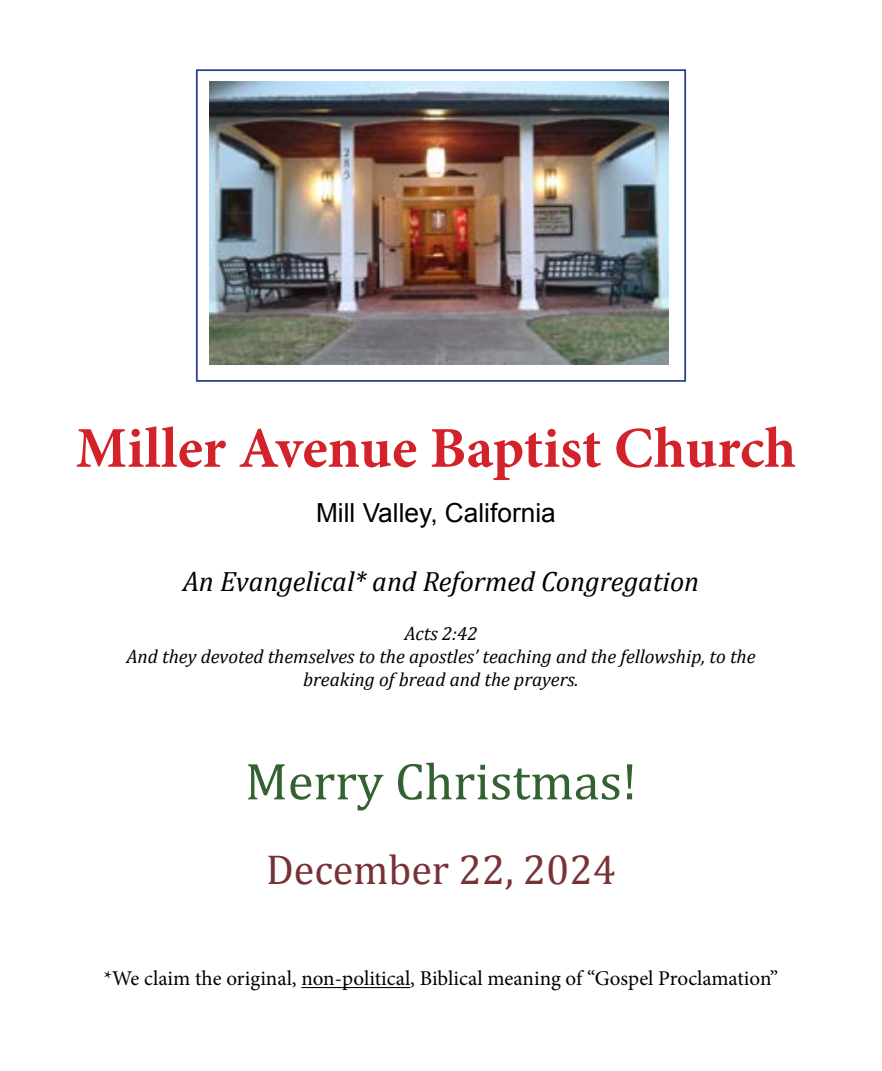
<style>
.page{position:relative;width:882px;height:1071px;background:#fff}
.page>*{position:absolute;margin:0;border:0;box-sizing:border-box;transform-origin:0 0}
.t1{font:700 57.75px "Minion Pro";letter-spacing:-.005em;color:#d2232a}
.t2{font:52.5px "Cambria";color:#346131}
.t3{font:42px "Cambria";color:#773236}
.t4{font:italic 28px "Cambria";color:#000}
.t5{font:26.25px "Arial";color:#000}
.t6{font:21px "Minion Pro";color:#000}
.t7{font:italic 19.25px/23.1px "Cambria";color:#000;text-align:center}
</style>
<div class="page">
<img style="left:210px;top:81px;width:458px;height:283px">
<div style="left:196px;top:69px;width:490px;height:313px;border:2px solid #25408f"></div>
<hr style="left:301px;top:987px;width:109px;height:1px;background:#000">
<h1 class="t1" style="left:76px;top:408px;width:722px">Miller Avenue Baptist Church</h1>
<h3 class="t5" style="left:316px;top:495px;width:241px">Mill Valley, California</h3>
<h3 class="t4" style="left:183px;top:562px;width:518px">An Evangelical* and Reformed Congregation</h3>
<p class="t7" style="left:126px;top:621px;width:631px">Acts 2:42<br>And they devoted themselves to the apostles’ teaching and the fellowship, to the breaking of bread and the prayers.</p>
<h2 class="t2" style="left:245px;top:751px;width:393px">Merry Christmas!</h2>
<h3 class="t3" style="left:266px;top:845px;width:351px">December 22, 2024</h3>
<p class="t6" style="left:104px;top:965px;width:676px">*We claim the original, non-political, Biblical meaning of “Gospel Proclamation”</p>
</div>
